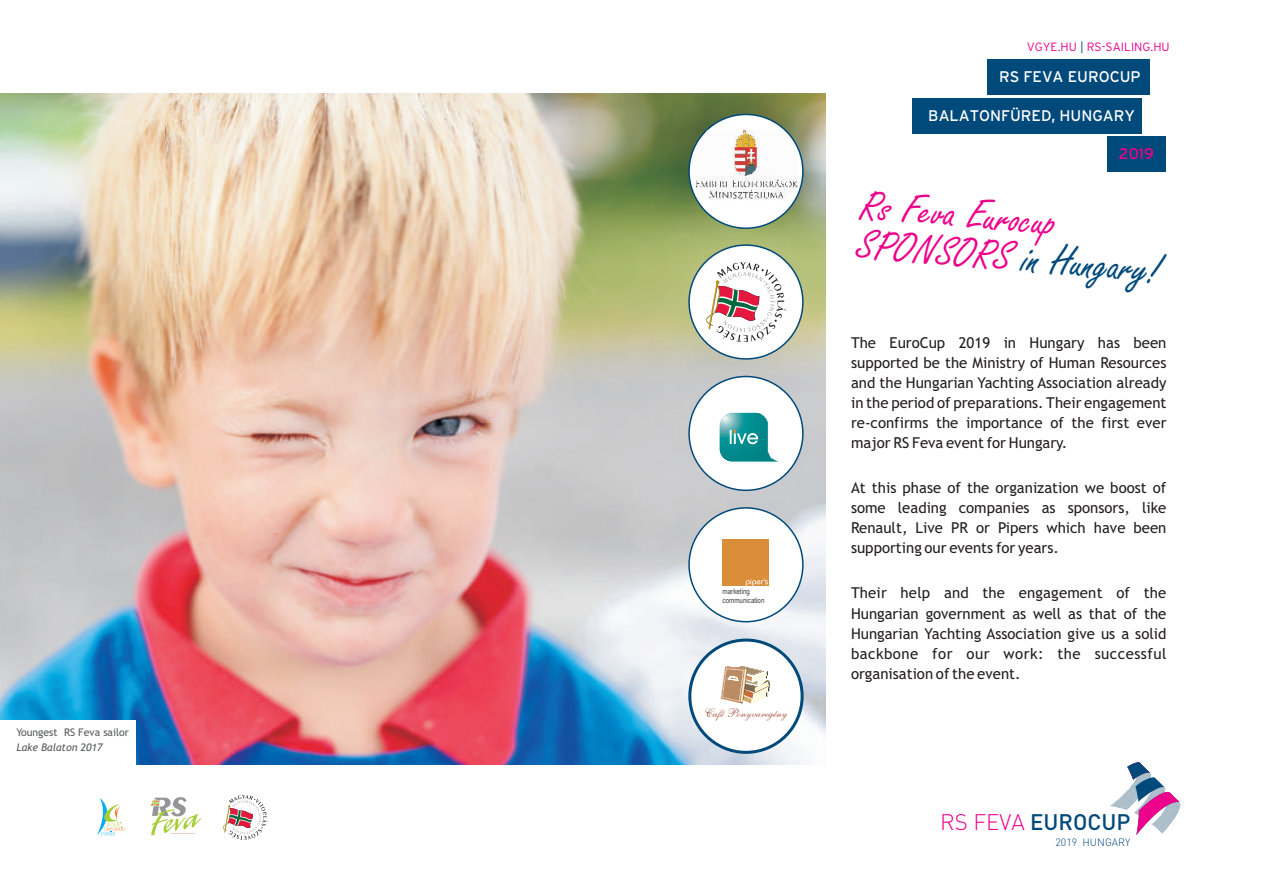
<style>
.page{position:relative;width:1263px;height:893px;background:#fff}
.page>*{position:absolute;margin:0;border:0;box-sizing:border-box;transform-origin:0 0}
.t1{font:44.85px "Freestyle Script";color:#00497b}
.t2{font:44.85px "Freestyle Script";color:#ed028c}
.t3{font:500 22.2px "DIN Pro";color:#00497b}
.t4{font:15.45px "Interstate OT";color:#fff}
.t5{font:15.45px "Interstate OT";color:#ed028c}
.t6{font:15px/20.1px "Trebuchet MS";color:#231f20;text-align:justify}
.t7{font:12.15px "English 111 Vivace BT";color:#a25641}
.t8{font:300 12px "Interstate OT";color:#ed028c}
.t9{font:10.5px "Trebuchet MS";color:#57585a}
.t10{font:italic 10.5px "Trebuchet MS";color:#57585a}
.t11{font:300 10.5px "DIN Pro";color:#00497b}
.t12{font:7.65px/8.6px "Arial Narrow";color:#3e3e3f}
.s1{color:#00497b}
.s2{color:#ed028c}
.s3{font-weight:300;color:#ed028c}
</style>
<div class="page">
<img style="left:0;top:94px;width:825px;height:671px">
<img style="left:1110px;top:797px;width:71px;height:13px">
<svg style="left:1121px;top:762px;width:58px;height:73px"></svg>
<div style="left:987px;top:59px;width:163px;height:36px;background:#00497b"></div>
<div style="left:912px;top:98px;width:230px;height:36px;background:#00497b"></div>
<div style="left:1107px;top:136px;width:59px;height:36px;background:#00497b"></div>
<svg style="left:151px;top:797px;width:50px;height:39px"></svg>
<svg style="left:223px;top:795px;width:45px;height:45px"></svg>
<svg style="left:97px;top:798px;width:28px;height:37px"></svg>
<div style="left:688px;top:639px;width:116px;height:115px;background:#fff;border:3px solid #00497b;border-radius:50%"></div>
<svg style="left:688px;top:507px;width:116px;height:115px"></svg>
<svg style="left:688px;top:376px;width:116px;height:115px"></svg>
<div style="left:690px;top:377px;width:112px;height:113px;background:#fff;border-radius:50%"></div>
<div style="left:690px;top:509px;width:112px;height:112px;background:#fff;border-radius:50%"></div>
<svg style="left:688px;top:244px;width:116px;height:116px"></svg>
<div style="left:690px;top:246px;width:112px;height:112px;background:#fff;border-radius:50%"></div>
<svg style="left:706px;top:262px;width:80px;height:80px"></svg>
<svg style="left:720px;top:413px;width:57px;height:48px"></svg>
<div style="left:723px;top:539px;width:46px;height:47px;background:#db8e39"></div>
<svg style="left:746px;top:578px;width:22px;height:8px"></svg>
<svg style="left:688px;top:114px;width:116px;height:115px"></svg>
<div style="left:690px;top:115px;width:112px;height:112px;background:#fff;border-radius:50%"></div>
<img style="left:696px;top:130px;width:102px;height:70px">
<div style="left:0;top:721px;width:135px;height:63px;background:#fff"></div>
<svg style="left:721px;top:666px;width:49px;height:38px"></svg>
<p class="t9" style="left:16px;top:729px;width:114px">Youngest RS Feva sailor</p>
<p class="t10" style="left:16px;top:743px;width:88px">Lake Balaton 2017</p>
<p class="t12" style="left:723px;top:588px;width:43px">marketing communication</p>
<p class="t7" style="left:704px;top:707px;width:85px">Café Ponyvaregény</p>
<p class="t8" style="left:1027px;top:42px;width:144px">VGYE.HU <span class="s1">|</span> RS-SAILING.HU</p>
<p class="t4" style="left:999px;top:71px;width:143px">RS FEVA EUROCUP</p>
<p class="t4" style="left:928px;top:109px;width:208px">BALATONFÜRED, HUNGARY</p>
<p class="t5" style="left:1119px;top:148px;width:37px">2019</p>
<h1 class="t2" style="left:862px;top:188px;width:198px;rotate:5deg">Rs Feva Euro up</h1>
<h1 class="t1" style="left:859px;top:226px;width:306px;rotate:5deg"><span class="s2">SPONSORS</span> in Hungary!</h1>
<p class="t6" style="left:851px;top:334px;width:317px">The EuroCup 2019 in Hungary has been supported be the Ministry of Human Resources and the Hungarian Yachting Association already in the period of preparations. Their engagement re-confirms the importance of the first ever major RS Feva event for Hungary.</p>
<p class="t6" style="left:851px;top:479px;width:317px">At this phase of the organization we boost of some leading companies as sponsors, like Renault, Live PR or Pipers which have been supporting our events for years.</p>
<p class="t6" style="left:851px;top:584px;width:317px">Their help and the engagement of the Hungarian government as well as that of the Hungarian Yachting Association give us a solid backbone for our work: the successful organisation of the event.</p>
<h2 class="t3" style="left:940px;top:813px;width:192px"><span class="s3">RS FEVA</span> EUROCUP</h2>
<p class="t11" style="left:1055px;top:838px;width:76px">2019 HUNGARY</p>
</div>
